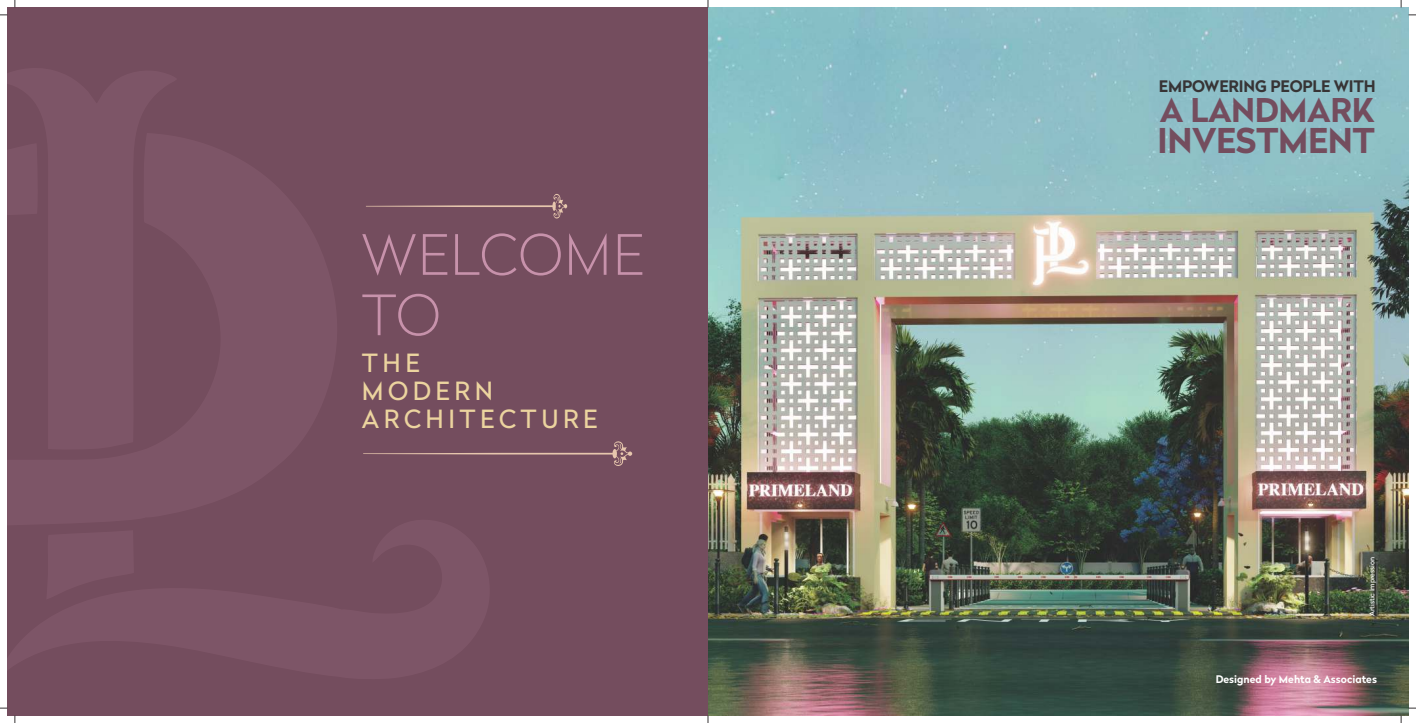
<style>
.page{position:relative;width:1416px;height:723px;background:#fff}
.page>*{position:absolute;margin:0;border:0;box-sizing:border-box;transform-origin:0 0}
.t1{font:100 55.3px/60.4px "Radikal";letter-spacing:.025em;color:#c792ab}
.t2{font:700 34.04px "Radikal";letter-spacing:-.01em;color:#744d5e}
.t3{font:700 32.64px "Radikal";letter-spacing:-.01em;color:#744d5e}
.t4{font:25.03px/28.1px "Radikal";letter-spacing:.18em;color:#ecd49f}
.t5{font:700 15.84px "Radikal";letter-spacing:-.01em;color:#373435}
.t6{font:700 10.5px "Radikal";color:#fefefe}
.t7{font:7px "Radikal";color:#fff}
</style>
<div class="page">
<div style="left:7px;top:7px;width:701px;height:708px;background:#744d5e"></div>
<img style="left:708px;top:7px;width:700px;height:708px">
<svg style="left:366px;top:194px;width:201px;height:25px"></svg>
<svg style="left:363px;top:441px;width:269px;height:25px"></svg>
<h1 class="t1" style="left:361px;top:231px;width:284px">WELCOME<br>TO</h1>
<h3 class="t4" style="left:362px;top:351px;width:237px">THE<br>MODERN<br>ARCHITECTURE</h3>
<h3 class="t5" style="left:1159px;top:80px;width:218px">EMPOWERING PEOPLE WITH</h3>
<h3 class="t3" style="left:1160px;top:97px;width:216px">A LANDMARK</h3>
<h2 class="t2" style="left:1157px;top:127px;width:219px">INVESTMENT</h2>
<p class="t7" style="left:1369px;top:616px;width:61px;rotate:-90deg">Artistic Impression</p>
<p class="t6" style="left:1215px;top:674px;width:163px">Designed by Mehta &amp; Associates</p>
</div>
